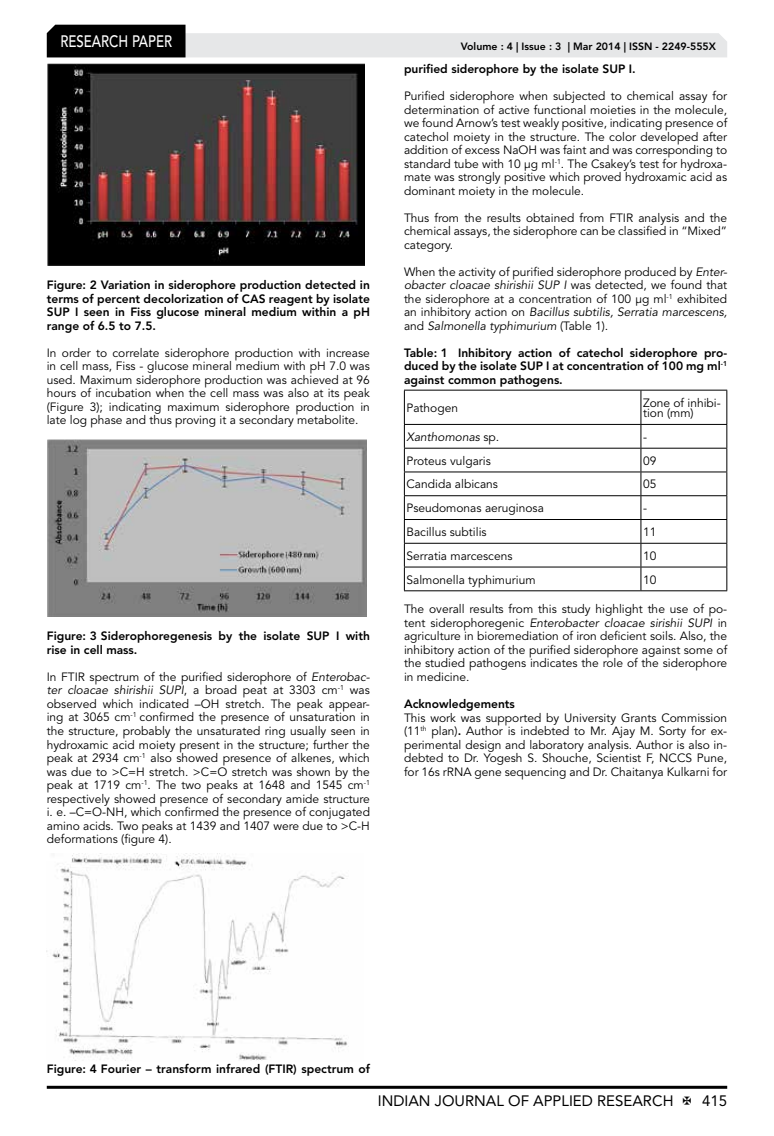
<style>
.page{position:relative;width:774px;height:1136px;background:#fff}
.page>*{position:absolute;margin:0;border:0;box-sizing:border-box;transform-origin:0 0}
.t1{font:500 16.5px "Avenir LT Std";color:#fff;scale:.8 1}
.t2{font:15px "Avenir LT Std";color:#000}
.t3{font:12px/13.5px "Avenir LT Std";color:#000;text-align:justify}
.t4{font:800 12px/13.5px "Avenir LT Std";color:#000;text-align:justify}
.t5{font:italic 12px "Avenir LT Std";color:#000}
.t6{font:800 10.5px "Avenir LT Std";color:#000}
.s1{font-style:italic}
.s2{font-style:normal}
.s3{font-weight:800}
</style>
<div class="page">
<hr style="left:47px;top:1085px;width:680px;height:3px;background:#000">
<svg style="left:47px;top:25px;width:680px;height:32px"></svg>
<img style="left:48px;top:64px;width:317px;height:202px">
<img style="left:48px;top:439px;width:319px;height:178px">
<img style="left:52px;top:853px;width:295px;height:207px">
<svg style="left:405px;top:391px;width:321px;height:199px"></svg>
<hr style="left:640px;top:390px;width:1px;height:34px;background:#000">
<hr style="left:404px;top:424px;width:237px;height:1px;background:#000">
<hr style="left:641px;top:424px;width:86px;height:1px;background:#000">
<hr style="left:404px;top:448px;width:237px;height:1px;background:#000">
<hr style="left:641px;top:448px;width:86px;height:1px;background:#000">
<hr style="left:404px;top:471px;width:237px;height:1px;background:#000">
<hr style="left:641px;top:471px;width:86px;height:1px;background:#000">
<hr style="left:404px;top:495px;width:237px;height:1px;background:#000">
<hr style="left:641px;top:495px;width:86px;height:1px;background:#000">
<hr style="left:404px;top:519px;width:237px;height:1px;background:#000">
<hr style="left:641px;top:519px;width:86px;height:1px;background:#000">
<hr style="left:404px;top:543px;width:237px;height:1px;background:#000">
<hr style="left:641px;top:543px;width:86px;height:1px;background:#000">
<hr style="left:404px;top:566px;width:237px;height:1px;background:#000">
<hr style="left:641px;top:566px;width:86px;height:1px;background:#000">
<svg style="left:640px;top:425px;width:1px;height:165px"></svg>
<hr style="left:404px;top:390px;width:237px;height:1px;background:#000">
<hr style="left:404px;top:390px;width:1px;height:34px;background:#000">
<hr style="left:641px;top:390px;width:86px;height:1px;background:#000">
<hr style="left:726px;top:390px;width:1px;height:34px;background:#000">
<svg style="left:404px;top:425px;width:1px;height:165px"></svg>
<svg style="left:726px;top:425px;width:1px;height:165px"></svg>
<hr style="left:404px;top:590px;width:237px;height:1px;background:#000">
<hr style="left:641px;top:590px;width:86px;height:1px;background:#000">
<h1 class="t1" style="left:60px;top:32px;width:139px">RESEARCH PAPER</h1>
<p class="t4" style="left:47px;top:278px;width:325px">Figure: 2 Variation in siderophore production detected in terms of percent decolorization of CAS reagent by isolate SUP I seen in Fiss glucose mineral medium within a pH range of 6.5 to 7.5.</p>
<p class="t3" style="left:47px;top:346px;width:325px">In order to correlate siderophore production with increase in cell mass, Fiss - glucose mineral medium with pH 7.0 was used. Maximum siderophore production was achieved at 96 hours of incubation when the cell mass was also at its peak (Figure 3); indicating maximum siderophore production in late log phase and thus proving it a secondary metabolite.</p>
<p class="t4" style="left:47px;top:629px;width:325px">Figure: 3 Siderophoregenesis by the isolate SUP I with rise in cell mass.</p>
<p class="t3" style="left:47px;top:670px;width:325px">In FTIR spectrum of the purified siderophore of <span class="s1">Enterobac&shy;ter cloacae shirishii SUPI</span>, a broad peat at 3303 cm<sup>-1</sup> was observed which indicated –OH stretch. The peak appear&shy;ing at 3065 cm<sup>-1</sup> confirmed the presence of unsaturation in the structure, probably the unsaturated ring usually seen in hydroxamic acid moiety present in the structure; further the peak at 2934 cm<sup>-1</sup> also showed presence of alkenes, which was due to &gt;C=H stretch. &gt;C=O stretch was shown by the peak at 1719 cm<sup>-1</sup>. The two peaks at 1648 and 1545 cm<sup>-1 </sup>respectively showed presence of secondary amide structure i. e. –C=O-NH, which confirmed the presence of conjugated amino acids. Two peaks at 1439 and 1407 were due to &gt;C-H deformations (figure 4).</p>
<p class="t6" style="left:461px;top:41px;width:257px">Volume : 4 | Issue : 3 | Mar 2014 | ISSN - 2249-555X</p>
<p class="t4" style="left:404px;top:62px;width:233px">purified siderophore by the isolate SUP I.</p>
<p class="t3" style="left:404px;top:89px;width:325px">Purified siderophore when subjected to chemical assay for determination of active functional moieties in the molecule, we found Arnow’s test weakly positive, indicating presence of catechol moiety in the structure. The color developed after addition of excess NaOH was faint and was corresponding to standard tube with 10 µg ml<sup>-1</sup>. The Csakey’s test for hydroxa&shy;mate was strongly positive which proved hydroxamic acid as dominant moiety in the molecule.</p>
<p class="t3" style="left:404px;top:211px;width:325px">Thus from the results obtained from FTIR analysis and the chemical assays, the siderophore can be classified in “Mixed” category.</p>
<p class="t3" style="left:404px;top:265px;width:325px">When the activity of purified siderophore produced by <span class="s1">Enter&shy;obacter cloacae shirishii SUP I</span> was detected, we found that the siderophore at a concentration of 100 µg ml<sup>-1</sup> exhibited an inhibitory action on <span class="s1">Bacillus subtilis, Serratia marcescens, </span>and <span class="s1">Salmonella typhimurium</span> (Table 1)<span class="s1">.</span></p>
<p class="t4" style="left:404px;top:346px;width:325px">Table: 1 Inhibitory action of catechol siderophore pro&shy;duced by the isolate SUP I at concentration of 100 mg ml<sup>-1 </sup>against common pathogens.</p>
<p class="t3" style="left:406px;top:401px;width:53px">Pathogen</p>
<p class="t3" style="left:643px;top:397px;width:79px;line-height:10.5px">Zone of inhibi&shy;tion (mm)</p>
<p class="t5" style="left:406px;top:430px;width:94px">Xanthomonas <span class="s2">sp</span>.</p>
<p class="t3" style="left:643px;top:430px;width:5px">-</p>
<p class="t3" style="left:406px;top:454px;width:86px">Proteus vulgaris</p>
<p class="t3" style="left:643px;top:454px;width:15px">09</p>
<p class="t3" style="left:406px;top:478px;width:93px">Candida albicans</p>
<p class="t3" style="left:643px;top:478px;width:15px">05</p>
<p class="t3" style="left:406px;top:501px;width:139px">Pseudomonas aeruginosa</p>
<p class="t3" style="left:643px;top:501px;width:5px">-</p>
<p class="t3" style="left:406px;top:525px;width:82px">Bacillus subtilis</p>
<p class="t3" style="left:643px;top:525px;width:15px">11</p>
<p class="t3" style="left:406px;top:549px;width:107px">Serratia marcescens</p>
<p class="t3" style="left:643px;top:549px;width:15px">10</p>
<p class="t3" style="left:406px;top:573px;width:131px">Salmonella typhimurium</p>
<p class="t3" style="left:643px;top:573px;width:15px">10</p>
<p class="t3" style="left:404px;top:603px;width:325px">The overall results from this study highlight the use of po&shy;tent siderophoregenic <span class="s1">Enterobacter cloacae sirishii SUPI</span> in agriculture in bioremediation of iron deficient soils. Also, the inhibitory action of the purified siderophore against some of the studied pathogens indicates the role of the siderophore in medicine.</p>
<p class="t4" style="left:404px;top:697px;width:112px">Acknowledgements</p>
<p class="t3" style="left:404px;top:711px;width:325px">This work was supported by University Grants Commission (11<sup>th</sup> plan)<span class="s3">.</span> Author is indebted to Mr. Ajay M. Sorty for ex&shy;perimental design and laboratory analysis. Author is also in&shy;debted to Dr. Yogesh S. Shouche, Scientist F, NCCS Pune, for 16s rRNA gene sequencing and Dr. Chaitanya Kulkarni for</p>
<p class="t4" style="left:47px;top:1061px;width:325px">Figure: 4 Fourier – transform infrared (FTIR) spectrum of</p>
<p class="t2" style="left:378px;top:1091px;width:297px">INDIAN JOURNAL OF APPLIED RESEARCH</p>
<p class="t2" style="left:702px;top:1091px;width:27px">415</p>
</div>
